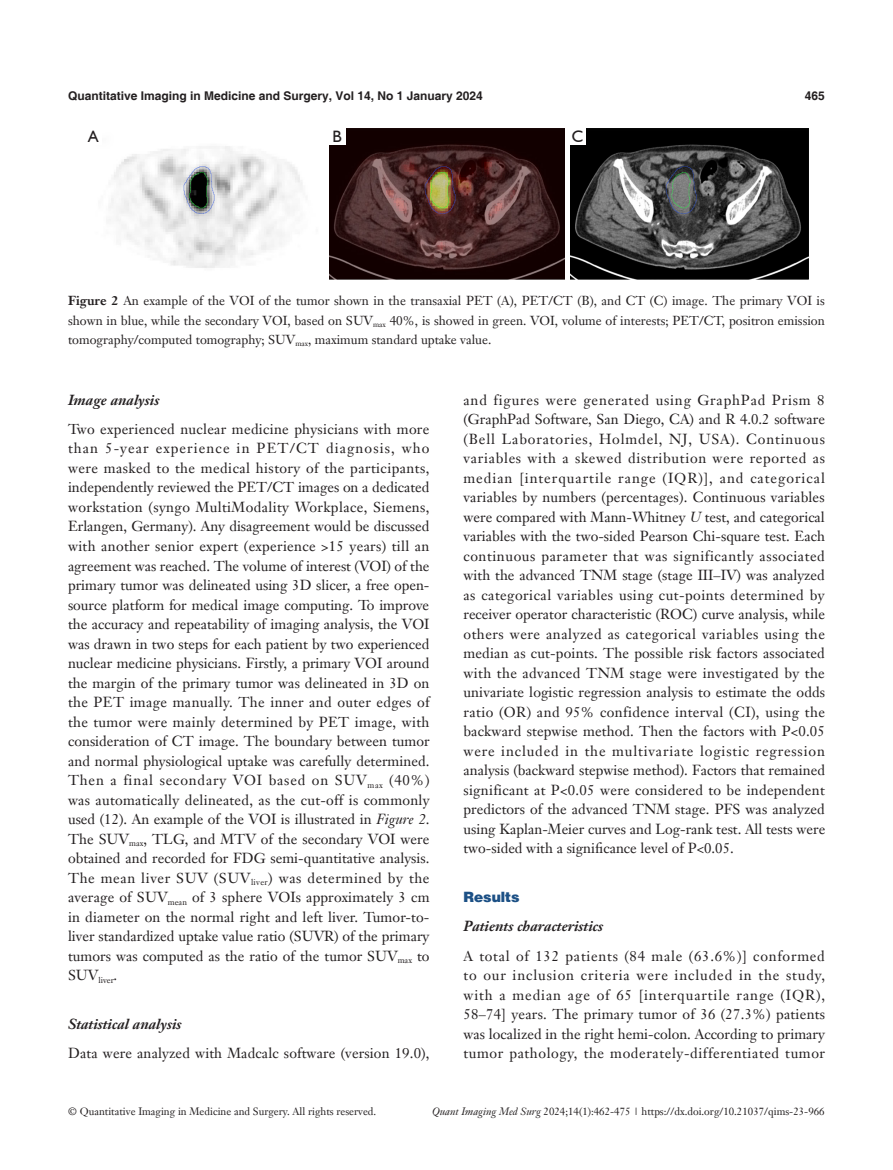
<style>
.page{position:relative;width:893px;height:1170px;background:#fff}
.page>*{position:absolute;margin:0;border:0;box-sizing:border-box;transform-origin:0 0}
.t1{font:16.5px "Humanist 521 BT";color:#231f20}
.t2{font:14.25px/19.5px "Janson Text LT";letter-spacing:.005em;color:#231f20;text-align:justify}
.t3{font:italic 700 14.25px "Janson Text LT";color:#231f20}
.t4{font:900 14.25px "Helvetica";color:#1c5085}
.t5{font:12.75px/19.5px "Janson Text LT";color:#231f20;text-align:justify}
.t6{font:700 12px "Helvetica";color:#231f20}
.t7{font:10.5px "Janson Text LT";color:#231f20}
.t8{font:8.25px "Janson Text LT";color:#231f20}
.s1{font-weight:700}
.s2{font-style:italic}
</style>
<div class="page">
<img style="left:109px;top:128px;width:699px;height:151px">
<hr style="left:325px;top:128px;width:4px;height:152px;background:#fff">
<hr style="left:565px;top:128px;width:4px;height:152px;background:#fff">
<div style="left:329px;top:128px;width:17px;height:17px;background:#fff"></div>
<div style="left:569px;top:128px;width:17px;height:17px;background:#fff"></div>
<p class="t6" style="left:68px;top:88px;width:416px">Quantitative Imaging in Medicine and Surgery, Vol 14, No 1 January 2024</p>
<p class="t6" style="left:805px;top:88px;width:22px">465</p>
<p class="t1" style="left:88px;top:126px;width:12px">A</p>
<p class="t1" style="left:332px;top:126px;width:11px">B</p>
<p class="t1" style="left:572px;top:126px;width:13px">C</p>
<p class="t5" style="left:68px;top:291px;width:758px"><span class="s1">Figure 2</span> An example of the VOI of the tumor shown in the transaxial PET (A), PET/CT (B), and CT (C) image. The primary VOI is shown in blue, while the secondary VOI, based on SUV<sub>max</sub> 40%, is showed in green. VOI, volume of interests; PET/CT, positron emission tomography/computed tomography; SUV<sub>max</sub>, maximum standard uptake value.</p>
<p class="t3" style="left:68px;top:390px;width:93px">Image analysis</p>
<p class="t2" style="left:68px;top:419px;width:363px">Two experienced nuclear medicine physicians with more than 5-year experience in PET/CT diagnosis, who were masked to the medical history of the participants, independently reviewed the PET/CT images on a dedicated workstation (syngo MultiModality Workplace, Siemens, Erlangen, Germany). Any disagreement would be discussed with another senior expert (experience &gt;15 years) till an agreement was reached. The volume of interest (VOI) of the primary tumor was delineated using 3D slicer, a free open&shy;source platform for medical image computing. To improve the accuracy and repeatability of imaging analysis, the VOI was drawn in two steps for each patient by two experienced nuclear medicine physicians. Firstly, a primary VOI around the margin of the primary tumor was delineated in 3D on the PET image manually. The inner and outer edges of the tumor were mainly determined by PET image, with consideration of CT image. The boundary between tumor and normal physiological uptake was carefully determined.<br>Then a final secondary VOI based on SUV<sub>max</sub> (40%) was automatically delineated, as the cut-off is commonly used (12). An example of the VOI is illustrated in <span class="s2">Figure 2</span>.<br>The SUV<sub>max</sub>, TLG, and MTV of the secondary VOI were obtained and recorded for FDG semi-quantitative analysis.<br>The mean liver SUV (SUV<sub>liver</sub>) was determined by the average of SUV<sub>mean</sub> of 3 sphere VOIs approximately 3 cm in diameter on the normal right and left liver. Tumor-to&shy;liver standardized uptake value ratio (SUVR) of the primary tumors was computed as the ratio of the tumor SUV<sub>max</sub> to</p>
<p class="t8" style="left:68px;top:974px;width:51px"><sup>SUV</sup>liver<sup>.</sup></p>
<p class="t3" style="left:68px;top:1014px;width:115px">Statistical analysis</p>
<p class="t2" style="left:68px;top:1043px;width:363px">Data were analyzed with Madcalc software (version 19.0),</p>
<p class="t2" style="left:463px;top:390px;width:363px">and figures were generated using GraphPad Prism 8 (GraphPad Software, San Diego, CA) and R 4.0.2 software (Bell Laboratories, Holmdel, NJ, USA). Continuous variables with a skewed distribution were reported as median [interquartile range (IQR)], and categorical variables by numbers (percentages). Continuous variables were compared with Mann-Whitney <span class="s2">U</span> test, and categorical variables with the two-sided Pearson Chi-square test. Each continuous parameter that was significantly associated with the advanced TNM stage (stage III–IV) was analyzed as categorical variables using cut-points determined by receiver operator characteristic (ROC) curve analysis, while others were analyzed as categorical variables using the median as cut-points. The possible risk factors associated with the advanced TNM stage were investigated by the univariate logistic regression analysis to estimate the odds ratio (OR) and 95% confidence interval (CI), using the backward stepwise method. Then the factors with P&lt;0.05 were included in the multivariate logistic regression analysis (backward stepwise method). Factors that remained significant at P&lt;0.05 were considered to be independent predictors of the advanced TNM stage. PFS was analyzed using Kaplan-Meier curves and Log-rank test. All tests were two-sided with a significance level of P&lt;0.05.</p>
<p class="t4" style="left:463px;top:887px;width:58px">Results</p>
<p class="t3" style="left:463px;top:917px;width:141px">Patients characteristics</p>
<p class="t2" style="left:463px;top:945px;width:363px">A total of 132 patients (84 male (63.6%)] conformed to our inclusion criteria were included in the study, with a median age of 65 [interquartile range (IQR), 58–74] years. The primary tumor of 36 (27.3%) patients was localized in the right hemi-colon. According to primary tumor pathology, the moderately-differentiated tumor</p>
<p class="t7" style="left:68px;top:1104px;width:310px">© Quantitative Imaging in Medicine and Surgery. All rights reserved.</p>
<p class="t7" style="left:432px;top:1104px;width:394px"><span class="s2">Quant Imaging Med Surg</span> 2024;14(1):462-475 | https://dx.doi.org/10.21037/qims-23-966</p>
</div>
